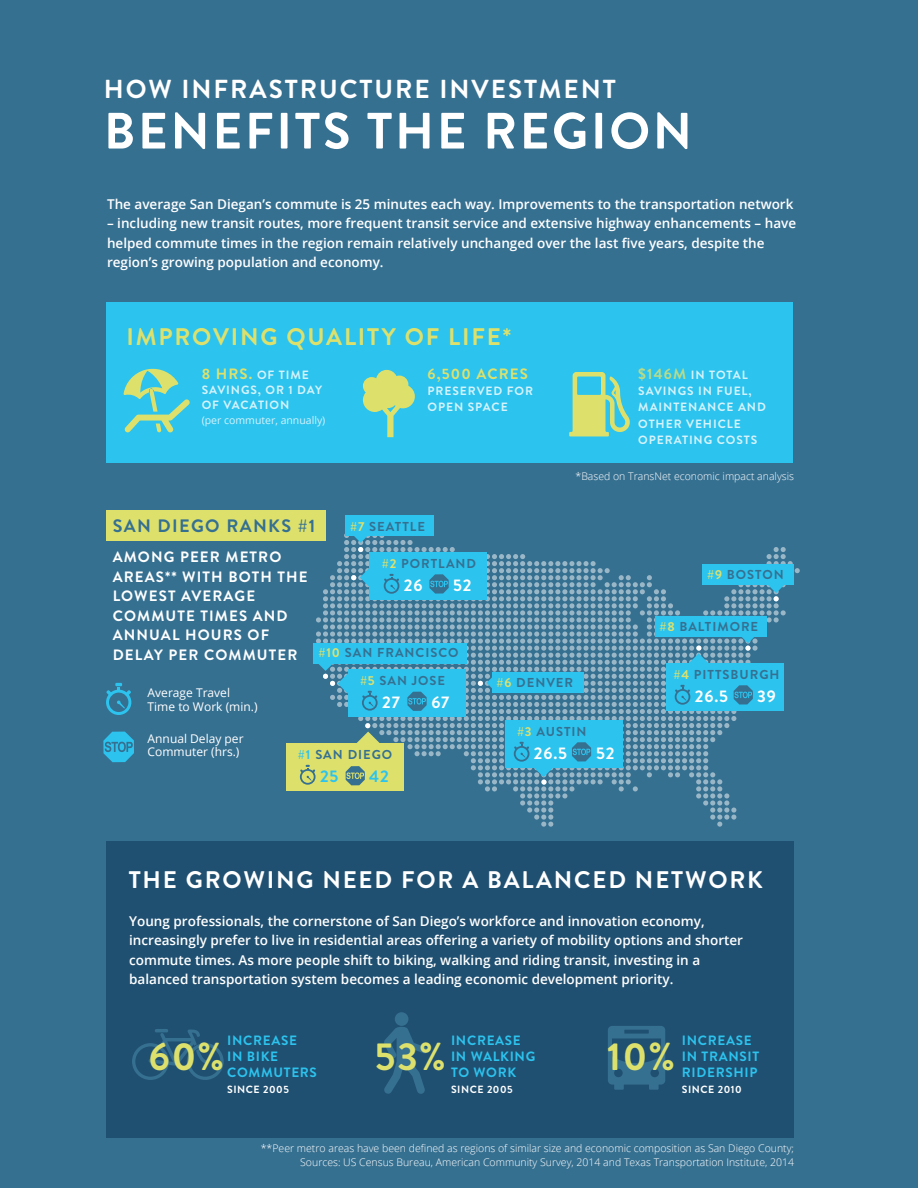
<style>
.page{position:relative;width:918px;height:1188px;background:#367091}
.page>*{position:absolute;margin:0;border:0;box-sizing:border-box;transform-origin:0 0}
.t1{font:700 51px "Brandon Grotesque";letter-spacing:.05em;color:#fff}
.t2{font:700 39px "Brandon Grotesque";color:#dde16c}
.t3{font:700 26.1px "Brandon Grotesque";letter-spacing:.075em;color:#fff}
.t4{font:700 24px "Brandon Grotesque";letter-spacing:.075em;color:#fff}
.t5{font:700 24px "Brandon Grotesque";letter-spacing:.075em;color:#dde16c}
.t6{font:700 18px "Brandon Grotesque";letter-spacing:.075em;color:#367091}
.t7{font:700 16.8px "Brandon Grotesque";letter-spacing:.05em;color:#fff}
.t8{font:700 16.8px "Brandon Grotesque";color:#2cc3ee}
.t9{font:700 15px/19.5px "Brandon Grotesque";letter-spacing:.075em;color:#fff}
.t10{font:700 15px "Brandon Grotesque";letter-spacing:.075em;color:#dde16c}
.t11{font:600 13.5px/19.5px "Open Sans";color:#fff}
.t12{font:700 13.5px/16.2px "Brandon Grotesque";letter-spacing:.05em;color:#2cc3ee}
.t13{font:700 12.9px "Brandon Grotesque";letter-spacing:.075em;color:#367091}
.t14{font:700 12px/16.2px "Brandon Grotesque";letter-spacing:.075em;color:#fff}
.t15{font:12px/13.4px "Open Sans";color:#fff}
.t16{font:700 12px/15px "Brandon Grotesque";letter-spacing:.075em;color:rgb(255 255 255/.8)}
.t17{font:300 10.5px/13.5px "Open Sans";color:#fff;text-align:right}
.t18{font:700 10.5px "Brandon Grotesque";letter-spacing:.05em;color:#fff}
.t19{font:10.5px "Open Sans";color:rgb(255 255 255/.8)}
.s1{font-size:15px;color:#dde16c}
.s2{color:#dde16c}
.s3{color:#2cc3ee}
</style>
<div class="page">
<div style="left:106px;top:841px;width:688px;height:297px;background:#205071"></div>
<div style="left:107px;top:302px;width:686px;height:161px;background:#2cc3ee"></div>
<svg style="left:569px;top:372px;width:61px;height:64px"></svg>
<div style="left:106px;top:511px;width:220px;height:30px;background:#dde16c"></div>
<svg style="left:132px;top:1029px;width:92px;height:51px"></svg>
<svg style="left:384px;top:1027px;width:44px;height:67px"></svg>
<div style="left:395px;top:1012px;width:13px;height:14px;background:#367091;border-radius:50%"></div>
<svg style="left:608px;top:1026px;width:57px;height:64px"></svg>
<div style="left:286px;top:744px;width:117px;height:47px;background:#dde16c"></div>
<div style="left:346px;top:515px;width:88px;height:21px;background:#2cc3ee"></div>
<svg style="left:106px;top:683px;width:25px;height:32px"></svg>
<svg style="left:123px;top:368px;width:67px;height:65px"></svg>
<svg style="left:363px;top:370px;width:52px;height:67px"></svg>
<svg style="left:103px;top:732px;width:31px;height:30px"></svg>
<svg style="left:300px;top:523px;width:500px;height:304px"></svg>
<h3 class="t3" style="left:104px;top:70px;width:513px">HOW INFRASTRUCTURE INVESTMENT</h3>
<h1 class="t1" style="left:104px;top:95px;width:590px">BENEFITS THE REGION</h1>
<p class="t11" style="left:107px;top:194px;width:688px">The average San Diegan’s commute is 25 minutes each way. Improvements to the transportation network</p>
<p class="t11" style="left:107px;top:214px;width:691px">– including new transit routes, more frequent transit service and extensive highway enhancements – have helped commute times in the region remain relatively unchanged over the last five years, despite the region’s growing population and economy.</p>
<h3 class="t5" style="left:126px;top:320px;width:386px">IMPROVING QUALITY OF LIFE*</h3>
<p class="t16" style="left:202px;top:368px;width:122px"><span class="s1">8 HRS.</span> OF TIME<br>SAVINGS, OR 1 DAY<br>OF VACATION</p>
<p class="t19" style="left:202px;top:413px;width:125px">(per commuter, annually)</p>
<p class="t10" style="left:428px;top:363px;width:102px">6,500 ACRES</p>
<p class="t16" style="left:428px;top:383px;width:107px;line-height:16.2px">PRESERVED FOR<br>OPEN SPACE</p>
<h3 class="t6" style="left:113px;top:514px;width:204px">SAN DIEGO RANKS #1</h3>
<p class="t9" style="left:113px;top:548px;width:196px">AMONG PEER METRO<br>AREAS** WITH BOTH THE<br>LOWEST AVERAGE<br>COMMUTE TIMES AND<br>ANNUAL HOURS OF<br>DELAY PER COMMUTER</p>
<p class="t13" style="left:350px;top:517px;width:76px"><span class="s2">#7</span> SEATTLE</p>
<p class="t13" style="left:382px;top:555px;width:96px"><span class="s2">#2</span> PORTLAND</p>
<p class="t7" style="left:404px;top:574px;width:20px">26</p>
<p class="t7" style="left:453px;top:574px;width:20px">52</p>
<p class="t13" style="left:318px;top:644px;width:142px"><span class="s2">#10</span> SAN FRANCISCO</p>
<p class="t14" style="left:638px;top:367px;width:129px"><span class="s1">$146M</span> IN TOTAL<br>SAVINGS IN FUEL,<br>MAINTENANCE AND<br>OTHER VEHICLE<br>OPERATING COSTS</p>
<p class="t17" style="left:576px;top:469px;width:220px">*Based on TransNet economic impact analysis</p>
<p class="t13" style="left:707px;top:565px;width:78px"><span class="s2">#9</span> BOSTON</p>
<p class="t13" style="left:659px;top:618px;width:100px"><span class="s2">#8</span> BALTIMORE</p>
<p class="t15" style="left:148px;top:686px;width:111px">Average Travel<br>Time to Work (min.)</p>
<p class="t15" style="left:148px;top:731px;width:97px">Annual Delay per<br>Commuter (hrs.)</p>
<p class="t13" style="left:360px;top:672px;width:87px"><span class="s2">#5</span> SAN JOSE</p>
<p class="t7" style="left:382px;top:691px;width:19px">27</p>
<p class="t7" style="left:431px;top:691px;width:20px">67</p>
<p class="t13" style="left:298px;top:746px;width:96px"><span class="s3">#1</span> SAN DIEGO</p>
<p class="t8" style="left:320px;top:765px;width:20px">25</p>
<p class="t8" style="left:369px;top:765px;width:21px">42</p>
<p class="t13" style="left:497px;top:673px;width:78px"><span class="s2">#6</span> DENVER</p>
<p class="t13" style="left:517px;top:723px;width:71px"><span class="s2">#3</span> AUSTIN</p>
<p class="t7" style="left:534px;top:742px;width:35px">26.5</p>
<p class="t7" style="left:596px;top:742px;width:20px">52</p>
<p class="t13" style="left:673px;top:665px;width:108px"><span class="s2">#4</span> PITTSBURGH</p>
<p class="t7" style="left:695px;top:685px;width:35px">26.5</p>
<p class="t7" style="left:757px;top:685px;width:20px">39</p>
<h3 class="t4" style="left:129px;top:863px;width:636px">THE GROWING NEED FOR A BALANCED NETWORK</h3>
<p class="t11" style="left:129px;top:911px;width:615px">Young professionals, the cornerstone of San Diego’s workforce and innovation economy, increasingly prefer to live in residential areas offering a variety of mobility options and shorter commute times. As more people shift to biking, walking and riding transit, investing in a balanced transportation system becomes a leading economic development priority.</p>
<h2 class="t2" style="left:149px;top:1029px;width:77px">60%</h2>
<p class="t12" style="left:227px;top:1032px;width:91px">INCREASE<br>IN BIKE<br>COMMUTERS</p>
<p class="t18" style="left:227px;top:1082px;width:63px">SINCE 2005</p>
<h2 class="t2" style="left:375px;top:1029px;width:72px">53%</h2>
<p class="t12" style="left:451px;top:1032px;width:86px">INCREASE<br>IN WALKING<br>TO WORK</p>
<p class="t18" style="left:451px;top:1082px;width:63px">SINCE 2005</p>
<h2 class="t2" style="left:607px;top:1029px;width:69px">10%</h2>
<p class="t12" style="left:682px;top:1032px;width:79px">INCREASE<br>IN TRANSIT<br>RIDERSHIP</p>
<p class="t18" style="left:682px;top:1082px;width:61px">SINCE 2010</p>
<p class="t17" style="left:261px;top:1141px;width:535px">**Peer metro areas have been defined as regions of similar size and economic composition as San Diego County;<br>Sources: US Census Bureau, American Community Survey, 2014 and Texas Transportation Institute, 2014</p>
</div>
